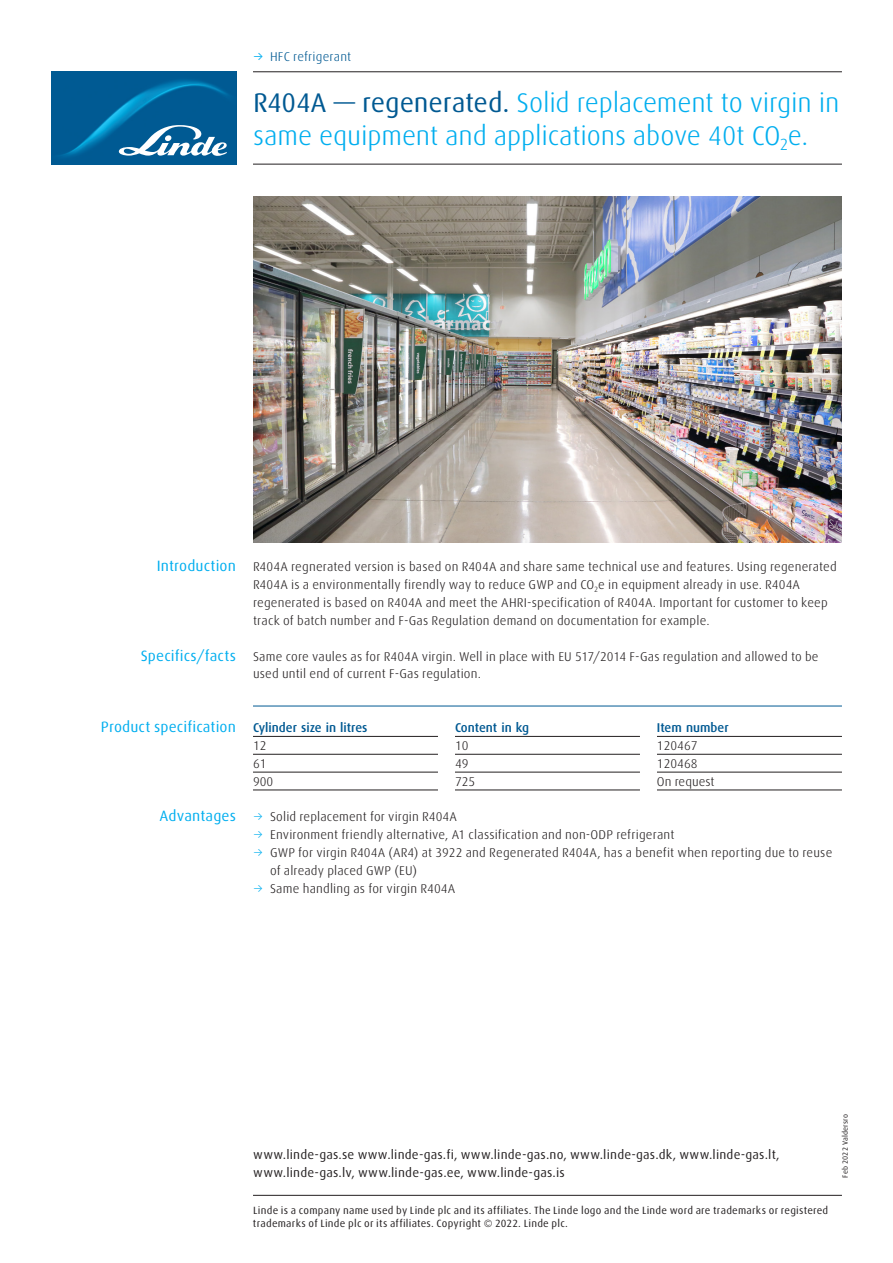
<style>
.page{position:relative;width:893px;height:1263px;background:#fff}
.page>*{position:absolute;margin:0;border:0;box-sizing:border-box;transform-origin:0 0}
.Headline_18_21_6_Dat{font:300 27px/32.4px "Linde Dax Global";letter-spacing:-.01em;color:#00aeef}
.Headline_10_11_9_Dat{font:15px "Linde Dax Global";letter-spacing:.005em;color:#00aeef}
.Copy_8_5_11_9{font:300 12.75px/17.9px "Linde Dax Global";letter-spacing:.01em;color:#231f20}
.Adress_8_5_11_9_Pos{font:12.75px/17.9px "Linde Dax Global";letter-spacing:.015em;color:#231f20}
.Copy_Table_Left_Alig{font:500 12.75px "Linde Dax Global";color:#005992}
.Copy_Table_Left_Alig-2{font:300 12.75px "Linde Dax Global";color:#231f20}
.Naming_8_5_11_9_Data{font:300 12.75px "Linde Dax Global";letter-spacing:.01em;color:#005992}
.Footnotes_7_8_4_Data{font:10.5px/12.6px "Linde Dax Global";letter-spacing:.02em;color:#231f20}
.Footnotes_5_7{font:7.5px "Linde Dax Global";letter-spacing:.02em;color:#231f20}
.s1{font-weight:400;color:#00aeef}
.s2{font-weight:400;color:#005992}
.s3{color:#00aeef}
</style>
<div class="page">
<img style="left:253px;top:196px;width:589px;height:346px">
<img style="left:51px;top:72px;width:185px;height:92px">
<svg style="left:119px;top:125px;width:108px;height:31px"></svg>
<hr style="left:253px;top:71px;width:589px;height:1px;background:#231f20">
<hr style="left:253px;top:164px;width:589px;height:1px;background:#231f20">
<hr style="left:253px;top:1195px;width:589px;height:1px;background:#231f20">
<hr style="left:253px;top:736px;width:185px;height:1px;background:#231f20">
<hr style="left:455px;top:736px;width:185px;height:1px;background:#231f20">
<hr style="left:657px;top:736px;width:185px;height:1px;background:#231f20">
<hr style="left:253px;top:754px;width:185px;height:1px;background:#231f20">
<hr style="left:455px;top:754px;width:185px;height:1px;background:#231f20">
<hr style="left:657px;top:754px;width:185px;height:1px;background:#231f20">
<hr style="left:253px;top:772px;width:185px;height:1px;background:#231f20">
<hr style="left:455px;top:772px;width:185px;height:1px;background:#231f20">
<hr style="left:657px;top:772px;width:185px;height:1px;background:#231f20">
<hr style="left:253px;top:790px;width:185px;height:1px;background:#231f20">
<hr style="left:455px;top:790px;width:185px;height:1px;background:#231f20">
<hr style="left:657px;top:790px;width:185px;height:1px;background:#231f20">
<hr style="left:253px;top:706px;width:185px;height:1px;background:#005992">
<svg style="left:438px;top:706px;width:17px;height:1px"></svg>
<hr style="left:455px;top:706px;width:185px;height:1px;background:#005992">
<svg style="left:640px;top:706px;width:17px;height:1px"></svg>
<hr style="left:657px;top:706px;width:185px;height:1px;background:#005992">
<p class="Naming_8_5_11_9_Data" style="left:253px;top:49px;width:100px"><span class="s1">→</span> HFC refrigerant</p>
<p class="Headline_18_21_6_Dat" style="left:253px;top:87px;width:588px"><span class="s2">R404A — regenerated.</span> Solid replacement to virgin in same equipment and applications above 40t CO<sub>2</sub>e.</p>
<p class="Headline_10_11_9_Dat" style="left:157px;top:557px;width:81px">Introduction</p>
<p class="Headline_10_11_9_Dat" style="left:141px;top:647px;width:97px">Specifics/facts</p>
<p class="Headline_10_11_9_Dat" style="left:101px;top:718px;width:137px">Product specification</p>
<p class="Headline_10_11_9_Dat" style="left:160px;top:807px;width:78px">Advantages</p>
<p class="Copy_8_5_11_9" style="left:253px;top:558px;width:585px">R404A regnerated version is based on R404A and share same technical use and features. Using regenerated R404A is a environmentally firendly way to reduce GWP and CO<sub>2</sub>e in equipment already in use. R404A regenerated is based on R404A and meet the AHRI-specification of R404A. Important for customer to keep track of batch number and F-Gas Regulation demand on documentation for example.</p>
<p class="Copy_8_5_11_9" style="left:253px;top:647px;width:567px">Same core vaules as for R404A virgin. Well in place with EU 517/2014 F-Gas regulation and allowed to be used until end of current F-Gas regulation.</p>
<p class="Copy_Table_Left_Alig" style="left:253px;top:720px;width:116px">Cylinder size in litres</p>
<p class="Copy_Table_Left_Alig" style="left:455px;top:720px;width:76px">Content in kg</p>
<p class="Copy_Table_Left_Alig" style="left:657px;top:720px;width:73px">Item number</p>
<p class="Copy_Table_Left_Alig-2" style="left:253px;top:738px;width:15px">12</p>
<p class="Copy_Table_Left_Alig-2" style="left:455px;top:738px;width:15px">10</p>
<p class="Copy_Table_Left_Alig-2" style="left:657px;top:738px;width:42px">120467</p>
<p class="Copy_Table_Left_Alig-2" style="left:253px;top:756px;width:15px">61</p>
<p class="Copy_Table_Left_Alig-2" style="left:455px;top:756px;width:15px">49</p>
<p class="Copy_Table_Left_Alig-2" style="left:657px;top:756px;width:42px">120468</p>
<p class="Copy_Table_Left_Alig-2" style="left:253px;top:774px;width:22px">900</p>
<p class="Copy_Table_Left_Alig-2" style="left:455px;top:774px;width:22px">725</p>
<p class="Copy_Table_Left_Alig-2" style="left:657px;top:774px;width:59px">On request</p>
<p class="Copy_8_5_11_9" style="left:253px;top:808px;width:206px"><span class="s3">→</span> Solid replacement for virgin R404A</p>
<p class="Copy_8_5_11_9" style="left:253px;top:826px;width:423px"><span class="s3">→</span> Environment friendly alternative, A1 classification and non-ODP refrigerant</p>
<p class="Copy_8_5_11_9" style="left:270px;top:843px;width:564px;text-indent:-17px"><span class="s3">→</span> GWP for virgin R404A (AR4) at 3922 and Regenerated R404A, has a benefit when reporting due to reuse of already placed GWP (EU)</p>
<p class="Copy_8_5_11_9" style="left:253px;top:879px;width:204px"><span class="s3">→</span> Same handling as for virgin R404A</p>
<p class="Adress_8_5_11_9_Pos" style="left:253px;top:1146px;width:528px">www.linde-gas.se www.linde-gas.fi, www.linde-gas.no, www.linde-gas.dk, www.linde-gas.lt, www.linde-gas.lv, www.linde-gas.ee, www.linde-gas.is</p>
<p class="Footnotes_7_8_4_Data" style="left:253px;top:1204px;width:577px">Linde is a company name used by Linde plc and its affiliates. The Linde logo and the Linde word are trademarks or registered trademarks of Linde plc or its affiliates. Copyright © 2022. Linde plc.</p>
<p class="Footnotes_5_7" style="left:841px;top:1177px;width:65px;rotate:-90deg">Feb 2022 Valdersro</p>
</div>
